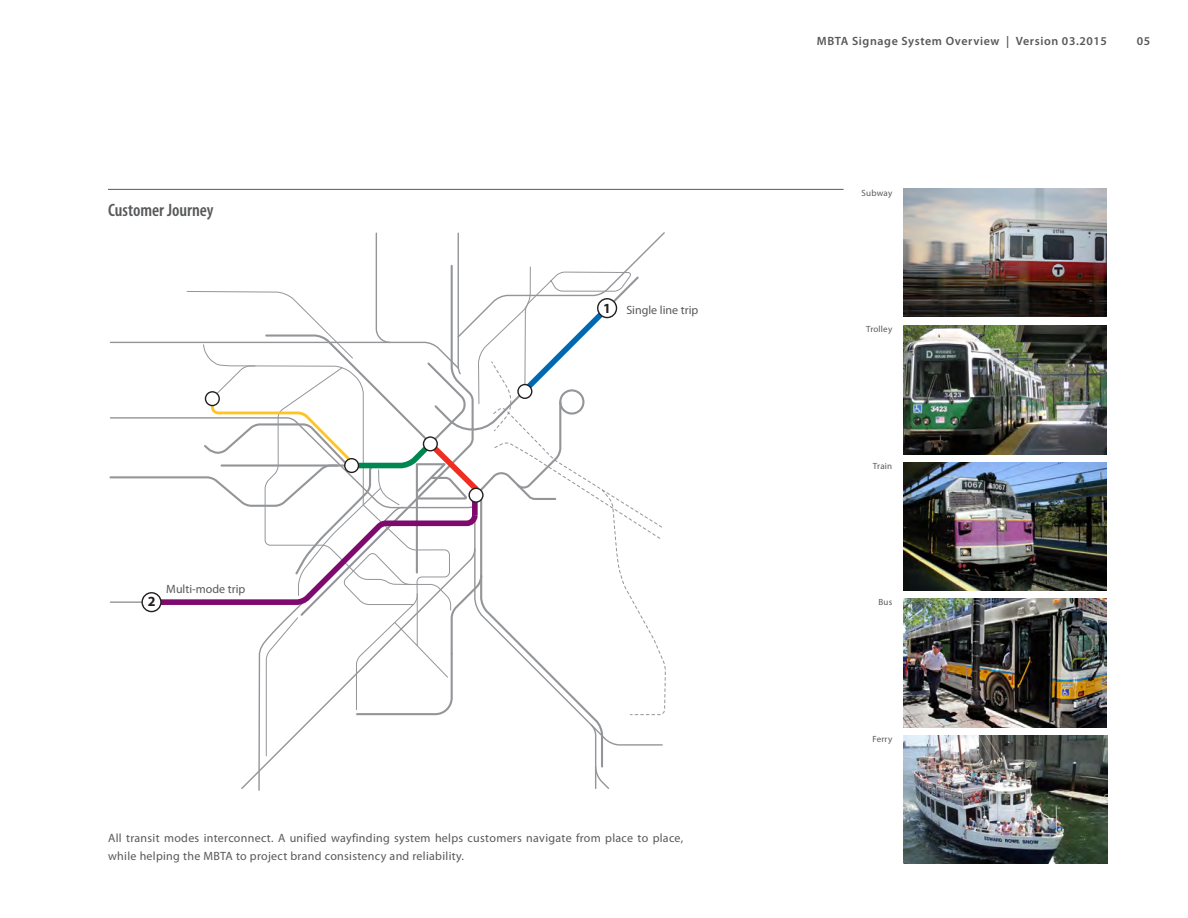
<style>
.page{position:relative;width:1188px;height:918px;background:#fff}
.page>*{position:absolute;margin:0;border:0;box-sizing:border-box;transform-origin:0 0}
.Illustrations{font:600 condensed 18px "Myriad Pro";color:#57585a}
.t1{font:700 13.95px "Myriad Pro";color:#231f20}
.Body_Myriad_R_10_18{font:12px/18px "Myriad Pro";letter-spacing:.025em;color:#57585a}
.t2{font:600 12px "Myriad Pro";letter-spacing:.05em;color:#57585a}
.Illustrations-2{font:12px "Myriad Pro";color:#57585a}
.Body_Text_6pt_80__L{font:9px "Myriad Pro";letter-spacing:.025em;color:#57585a}
</style>
<div class="page">
<svg style="left:109px;top:232px;width:557px;height:559px"></svg>
<img style="left:903px;top:326px;width:204px;height:128px">
<img style="left:903px;top:189px;width:204px;height:128px">
<img style="left:903px;top:462px;width:204px;height:129px">
<img style="left:903px;top:599px;width:204px;height:128px">
<img style="left:904px;top:735px;width:204px;height:129px">
<hr style="left:108px;top:189px;width:736px;height:1px;background:#57585a">
<p class="Illustrations" style="left:108px;top:199px;width:107px">Customer Journey</p>
<p class="t1" style="left:148px;top:593px;width:9px">2</p>
<p class="Illustrations-2" style="left:166px;top:581px;width:81px">Multi-mode trip</p>
<p class="t1" style="left:603px;top:299px;width:9px">1</p>
<p class="Illustrations-2" style="left:626px;top:302px;width:73px">Single line trip</p>
<p class="Body_Myriad_R_10_18" style="left:108px;top:829px;width:577px">All transit modes interconnect. A unified wayfinding system helps customers navigate from place to place, while helping the MBTA to project brand consistency and reliability.</p>
<p class="t2" style="left:817px;top:33px;width:292px">MBTA Signage System Overview | Version 03.2015</p>
<p class="t2" style="left:1137px;top:33px;width:15px">05</p>
<p class="Body_Text_6pt_80__L" style="left:862px;top:188px;width:32px">Subway</p>
<p class="Body_Text_6pt_80__L" style="left:866px;top:324px;width:28px">Trolley</p>
<p class="Body_Text_6pt_80__L" style="left:873px;top:461px;width:21px">Train</p>
<p class="Body_Text_6pt_80__L" style="left:878px;top:597px;width:15px">Bus</p>
<p class="Body_Text_6pt_80__L" style="left:872px;top:733px;width:21px">Ferry</p>
</div>
